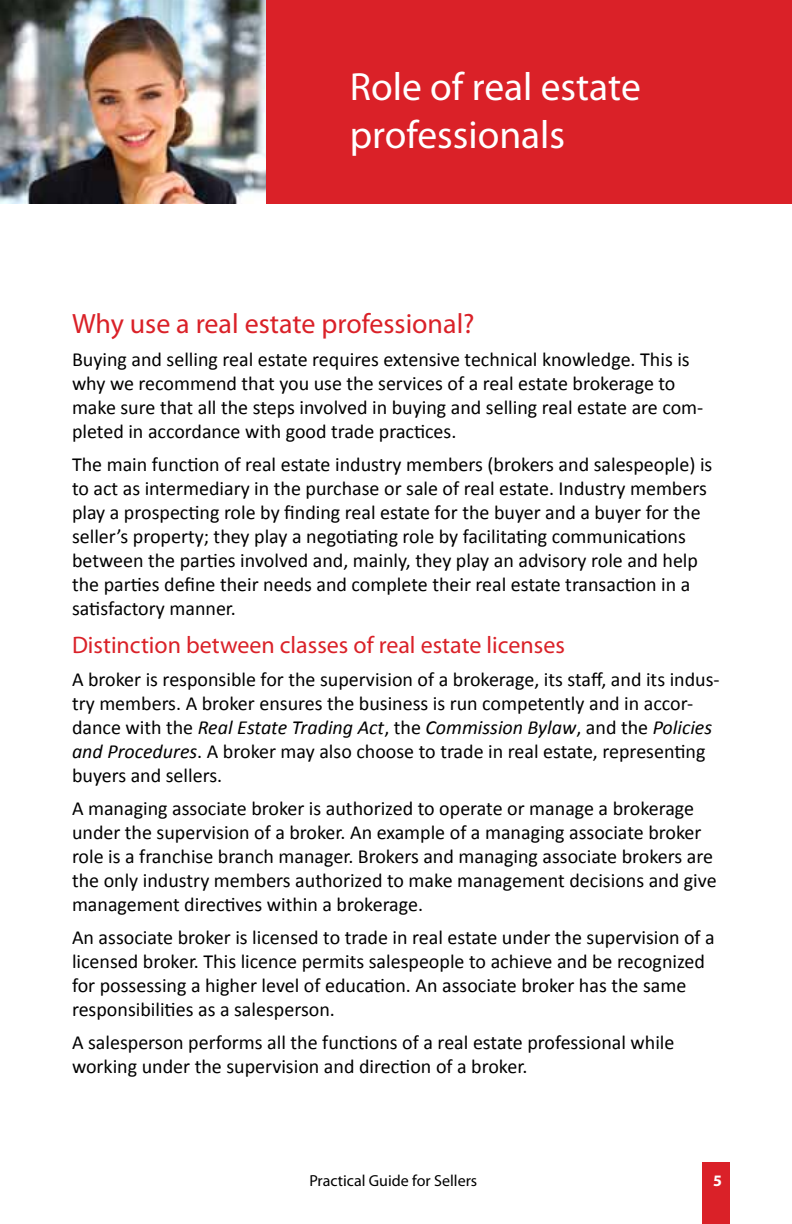
<style>
.page{position:relative;width:792px;height:1224px;background:#fff}
.page>*{position:absolute;margin:0;border:0;box-sizing:border-box;transform-origin:0 0}
.t1{font:39.4px/47.4px "Myriad Pro";color:#fff}
.t2{font:28px "Myriad Pro";color:#da2128}
.t3{font:24px "Myriad Pro";color:#da2128}
.t4{font:20px/24px "Calibri";color:#000}
.t5{font:16px "Myriad Pro";color:#000}
.t6{font:700 16px "Myriad Pro";color:#fff}
.s1{font-style:italic}
</style>
<div class="page">
<div style="left:703px;top:1162px;width:27px;height:62px;background:#da2128"></div>
<div style="left:206px;top:0;width:586px;height:204px;background:#da2128"></div>
<img style="left:0;top:0;width:266px;height:204px">
<h1 class="t1" style="left:350px;top:63px;width:293px">Role of real estate professionals</h1>
<h2 class="t2" style="left:72px;top:307px;width:404px">Why use a real estate professional?</h2>
<p class="t4" style="left:72px;top:348px;width:633px">Buying and selling real estate requires extensive technical knowledge. This is why we recommend that you use the services of a real estate brokerage to make sure that all the steps involved in buying and selling real estate are com&shy;pleted in accordance with good trade practices.</p>
<p class="t4" style="left:72px;top:453px;width:642px">The main function of real estate industry members (brokers and salespeople) is to act as intermediary in the purchase or sale of real estate. Industry members play a prospecting role by finding real estate for the buyer and a buyer for the seller’s property; they play a negotiating role by facilitating communications between the parties involved and, mainly, they play an advisory role and help the parties define their needs and complete their real estate transaction in a satisfactory manner.</p>
<p class="t3" style="left:72px;top:630px;width:494px">Distinction between classes of real estate licenses</p>
<p class="t4" style="left:72px;top:668px;width:649px">A broker is responsible for the supervision of a brokerage, its staff, and its indus&shy;try members. A broker ensures the business is run competently and in accor&shy;dance with the <span class="s1">Real Estate Trading Act</span>, the <span class="s1">Commission Bylaw</span>, and the <span class="s1">Policies and Procedures</span>. A broker may also choose to trade in real estate, representing buyers and sellers.</p>
<p class="t4" style="left:72px;top:797px;width:646px">A managing associate broker is authorized to operate or manage a brokerage under the supervision of a broker. An example of a managing associate broker role is a franchise branch manager. Brokers and managing associate brokers are the only industry members authorized to make management decisions and give management directives within a brokerage.</p>
<p class="t4" style="left:72px;top:926px;width:644px">An associate broker is licensed to trade in real estate under the supervision of a licensed broker. This licence permits salespeople to achieve and be recognized for possessing a higher level of education. An associate broker has the same responsibilities as a salesperson.</p>
<p class="t4" style="left:72px;top:1031px;width:604px">A salesperson performs all the functions of a real estate professional while working under the supervision and direction of a broker.</p>
<p class="t5" style="left:309px;top:1171px;width:169px">Practical Guide for Sellers</p>
<p class="t6" style="left:713px;top:1170px;width:10px">5</p>
</div>
